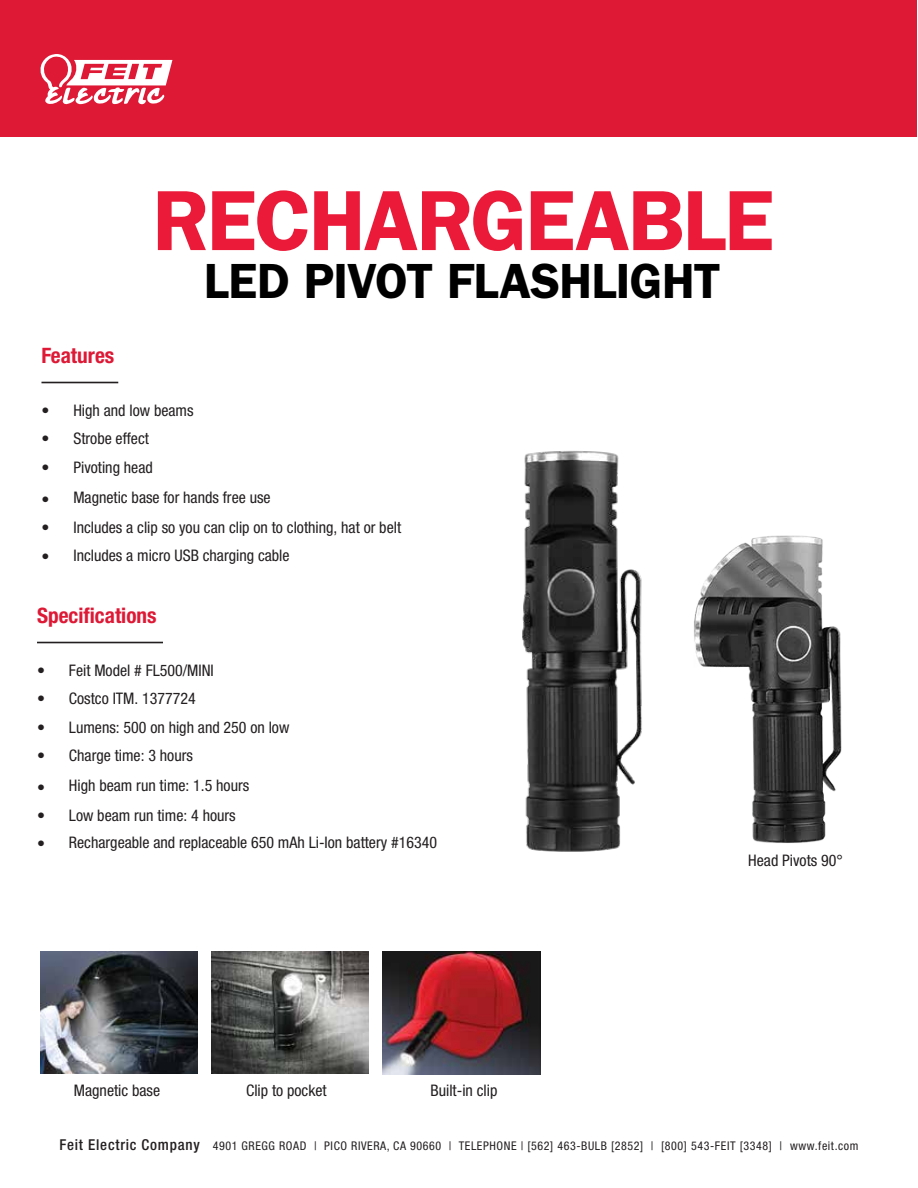
<style>
.page{position:relative;width:918px;height:1188px;background:#fff}
.page>*{position:absolute;margin:0;border:0;box-sizing:border-box;transform-origin:0 0}
.t1{font:600 85.8px "Franklin Gothic";letter-spacing:-.025em;color:#ec1a39}
.t2{font:600 49.65px "Franklin Gothic";letter-spacing:-.015em;color:#000}
.t3{font:700 condensed 21.3px "Helvetica Neue LT Std";color:#de1936}
.t4{font:condensed 15.9px/32px "Helvetica Neue LT Std";color:#231f20}
.t5{font:condensed 12px "Helvetica Neue";letter-spacing:.05em;color:#231f20}
.s1{font-weight:500;font-size:15px}
</style>
<div class="page">
<img style="left:694px;top:535px;width:148px;height:308px">
<div style="left:0;top:0;width:916px;height:136px;background:#de1936"></div>
<svg style="left:40px;top:54px;width:132px;height:51px"></svg>
<hr style="left:37px;top:642px;width:126px;height:1px;background:#231f20">
<hr style="left:41px;top:382px;width:77px;height:1px;background:#231f20">
<img style="left:522px;top:450px;width:120px;height:402px">
<img style="left:382px;top:952px;width:158px;height:122px">
<img style="left:41px;top:952px;width:157px;height:122px">
<img style="left:212px;top:952px;width:157px;height:122px">
<h3 class="t3" style="left:41px;top:342px;width:74px">Features</h3>
<h1 class="t1" style="left:152px;top:170px;width:623px">RECHARGEABLE</h1>
<h2 class="t2" style="left:204px;top:252px;width:518px">LED PIVOT FLASHLIGHT</h2>
<p class="t4" style="left:42px;top:394px;width:154px">• High and low beams</p>
<p class="t4" style="left:42px;top:422px;width:109px">• Strobe effect</p>
<p class="t4" style="left:42px;top:451px;width:113px">• Pivoting head •</p>
<p class="t4" style="left:42px;top:511px;width:361px">• Includes a clip so you can clip on to clothing, hat or belt</p>
<p class="t4" style="left:42px;top:540px;width:250px">• Includes a micro USB charging cable</p>
<p class="t4" style="left:73px;top:481px;width:199px">Magnetic base for hands free use</p>
<h3 class="t3" style="left:37px;top:602px;width:121px">Specifications</h3>
<p class="t4" style="left:37px;top:654px;width:178px">• Feit Model # FL500/MINI</p>
<p class="t4" style="left:37px;top:682px;width:9px">•</p>
<p class="t4" style="left:69px;top:682px;width:128px">Costco ITM. 1377724</p>
<p class="t4" style="left:37px;top:711px;width:254px">• Lumens: 500 on high and 250 on low</p>
<p class="t4" style="left:37px;top:739px;width:157px">• Charge time: 3 hours •</p>
<p class="t4" style="left:37px;top:800px;width:200px">• Low beam run time: 4 hours</p>
<p class="t4" style="left:37px;top:827px;width:401px">• Rechargeable and replaceable 650 mAh Li-Ion battery #16340</p>
<p class="t4" style="left:69px;top:770px;width:182px">High beam run time: 1.5 hours</p>
<p class="t4" style="left:74px;top:1074px;width:88px">Magnetic base</p>
<p class="t4" style="left:246px;top:1074px;width:82px">Clip to pocket</p>
<p class="t4" style="left:430px;top:1074px;width:69px">Built-in clip</p>
<p class="t4" style="left:748px;top:844px;width:96px">Head Pivots 90°</p>
<p class="t5" style="left:60px;top:1139px;width:800px"><span class="s1">Feit Electric Company</span> 4901 GREGG ROAD | PICO RIVERA, CA 90660 | TELEPHONE | [562] 463-BULB [2852] | [800] 543-FEIT [3348] | www.feit.com</p>
</div>
